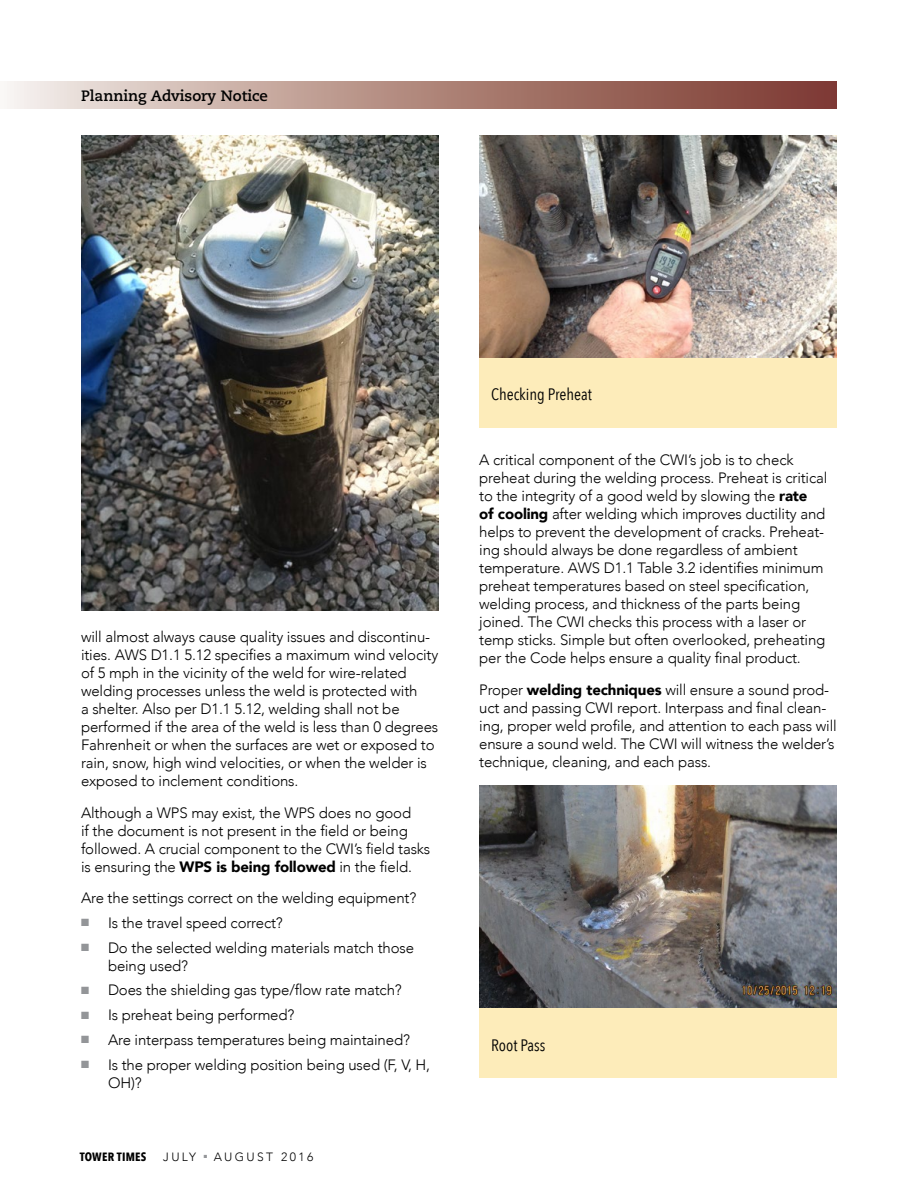
<style>
.page{position:relative;width:918px;height:1188px;background:#fff}
.page>*{position:absolute;margin:0;border:0;box-sizing:border-box;transform-origin:0 0}
.t1{font:16.5px "Avenir Next Condensed";color:#000}
.t2{font:300 15px/18px "Avenir";letter-spacing:-.01em;color:#000}
.t3{font:700 15px "Caecilia LT Std";color:#000}
.t4{font:300 12px "Avenir";letter-spacing:.2em;color:#000}
.t5{font:700 12px "Avenir Next Condensed";letter-spacing:.02em;color:#000}
.s1{font-weight:900}
.s2{color:#939598}
</style>
<div class="page">
<svg style="left:7px;top:82px;width:830px;height:27px;background:#b38c83"></svg>
<img style="left:81px;top:135px;width:358px;height:475px">
<div style="left:479px;top:357px;width:358px;height:71px;background:#fdecba"></div>
<img style="left:479px;top:135px;width:358px;height:222px">
<div style="left:479px;top:1007px;width:358px;height:71px;background:#fdecba"></div>
<img style="left:479px;top:785px;width:358px;height:222px">
<p class="t3" style="left:81px;top:86px;width:188px">Planning Advisory Notice</p>
<p class="t2" style="left:81px;top:628px;width:359px">will almost always cause quality issues and discontinu&shy;ities. AWS D1.1 5.12 specifies a maximum wind velocity of 5 mph in the vicinity of the weld for wire-related welding processes unless the weld is protected with<br>a shelter. Also per D1.1 5.12, welding shall not be performed if the area of the weld is less than 0 degrees Fahrenheit or when the surfaces are wet or exposed to rain, snow, high wind velocities, or when the welder is exposed to inclement conditions.</p>
<p class="t2" style="left:81px;top:804px;width:351px">Although a WPS may exist, the WPS does no good<br>if the document is not present in the field or being followed. A crucial component to the CWI’s field tasks is ensuring the <span class="s1">WPS is being followed</span> in the field.</p>
<p class="t2" style="left:81px;top:889px;width:337px">Are the settings correct on the welding equipment?</p>
<p class="t2" style="left:81px;top:914px;width:203px"><span class="s2">■</span> Is the travel speed correct?</p>
<p class="t2" style="left:108px;top:939px;width:308px;text-indent:-27px"><span class="s2">■</span> Do the selected welding materials match those being used?</p>
<p class="t2" style="left:81px;top:981px;width:322px"><span class="s2">■</span> Does the shielding gas type/flow rate match?</p>
<p class="t2" style="left:81px;top:1006px;width:215px"><span class="s2">■</span> Is preheat being performed?</p>
<p class="t2" style="left:81px;top:1031px;width:330px"><span class="s2">■</span> Are interpass temperatures being maintained?</p>
<p class="t2" style="left:108px;top:1056px;width:324px;text-indent:-27px"><span class="s2">■</span> Is the proper welding position being used (F, V, H,<br>OH)?</p>
<p class="t5" style="left:80px;top:1149px;width:68px">TOWER TIMES</p>
<p class="t4" style="left:163px;top:1150px;width:34px">JULY</p>
<p class="t4" style="left:204px;top:1150px;width:111px"><sup>■</sup> AUGUST 2016</p>
<p class="t1" style="left:491px;top:381px;width:102px">Checking Preheat</p>
<p class="t2" style="left:479px;top:451px;width:350px">A critical component of the CWI’s job is to check preheat during the welding process. Preheat is critical to the integrity of a good weld by slowing the <span class="s1">rate<br>of cooling</span> after welding which improves ductility and helps to prevent the development of cracks. Preheat&shy;ing should always be done regardless of ambient temperature. AWS D1.1 Table 3.2 identifies minimum preheat temperatures based on steel specification, welding process, and thickness of the parts being joined. The CWI checks this process with a laser or temp sticks. Simple but often overlooked, preheating per the Code helps ensure a quality final product.</p>
<p class="t2" style="left:479px;top:681px;width:359px">Proper <span class="s1">welding techniques</span> will ensure a sound prod&shy;uct and passing CWI report. Interpass and final clean&shy;ing, proper weld profile, and attention to each pass will ensure a sound weld. The CWI will witness the welder’s technique, cleaning, and each pass.</p>
<p class="t1" style="left:491px;top:1031px;width:56px">Root Pass</p>
</div>
